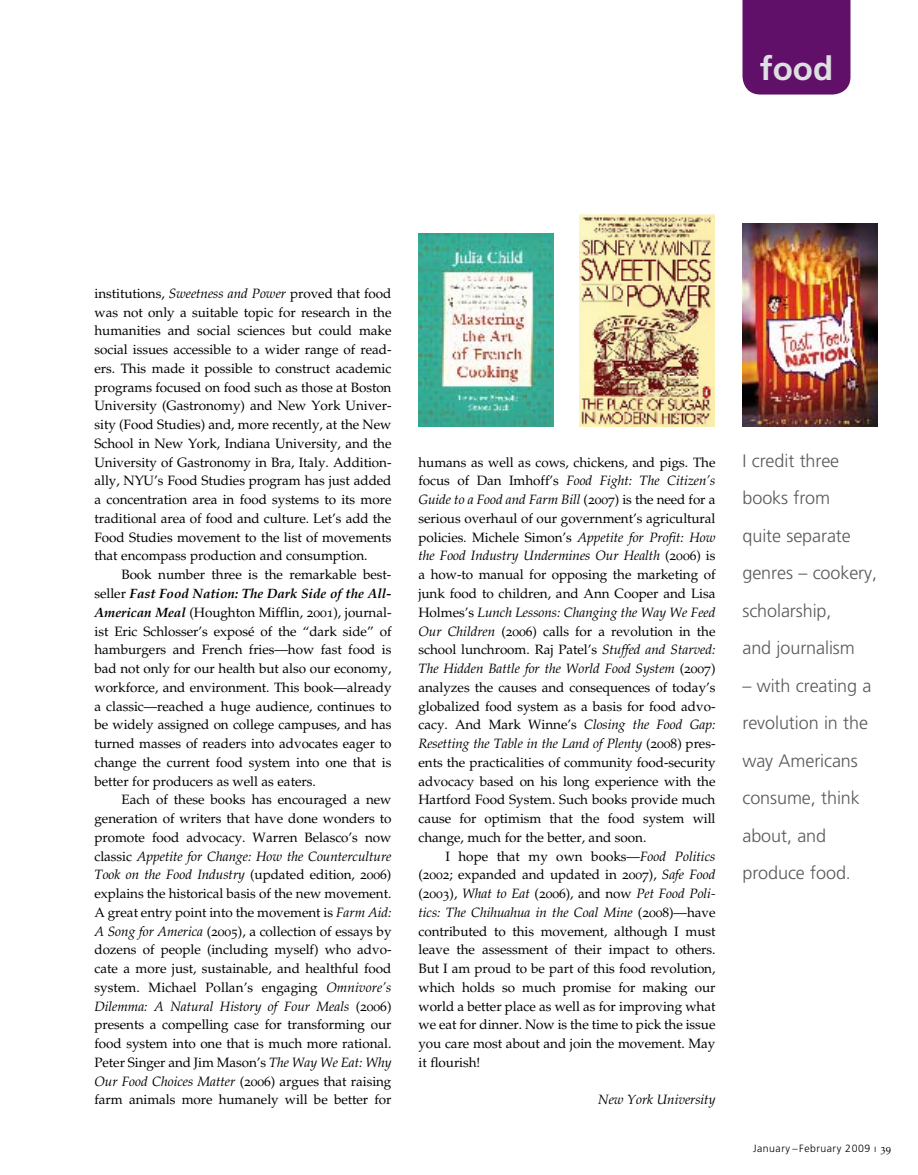
<style>
.page{position:relative;width:918px;height:1175px;background:#fff}
.page>*{position:absolute;margin:0;border:0;box-sizing:border-box;transform-origin:0 0}
.t1{font:700 33px "Frutiger";color:#dddfe1}
.t2{font:300 18px/37.5px "Frutiger";letter-spacing:-.005em;color:#58595b}
.t3{font:13.5px/18.8px "Palatino WLT";letter-spacing:-.005em;color:#000;text-align:justify}
.t4{font:italic 700 13.5px "Palatino";letter-spacing:-.005em;color:#000}
.t5{font:italic 13.5px "Palatino WLT";letter-spacing:-.005em;color:#000}
.t6{font:300 10.5px "Frutiger";letter-spacing:.05em;color:#000}
.s1{font-style:italic}
.s2{font-family:"Palatino WLT";font-weight:400;font-style:normal}
.s3{font-family:"Palatino";font-weight:700;font-style:italic}
.s4{font-family:"Frutiger WLT"}
.s5{font-family:"Palatino WLT";font-weight:400}
</style>
<div class="page">
<div style="left:742px;top:0;width:108px;height:94px;background:#61106a"></div>
<img style="left:742px;top:223px;width:136px;height:203px">
<img style="left:418px;top:233px;width:136px;height:193px">
<img style="left:579px;top:214px;width:135px;height:212px">
<h1 class="t1" style="left:760px;top:49px;width:75px">food</h1>
<p class="t3" style="left:94px;top:285px;width:299px">institutions, <span class="s1">Sweetness and Power</span> proved that food was not only a suitable topic for research in the humanities and social sciences but could make social issues accessible to a wider range of read&shy;ers. This made it possible to construct academic programs focused on food such as those at Boston University (Gastronomy) and New York Univer&shy;sity (Food Studies) and, more recently, at the New School in New York, Indiana University, and the University of Gastronomy in Bra, Italy. Addition&shy;ally, NYU’s Food Studies program has just added a concentration area in food systems to its more traditional area of food and culture. Let’s add the Food Studies movement to the list of movements that encompass production and consumption.</p>
<p class="t3" style="left:121px;top:566px;width:271px">Book number three is the remarkable best-</p>
<p class="t4" style="left:94px;top:585px;width:299px"><span class="s2">seller</span> Fast Food Nation: The Dark Side of the All-</p>
<p class="t3" style="left:94px;top:604px;width:299px"><span class="s3">American Meal</span> (Houghton Mifflin, 2001), journal&shy;ist Eric Schlosser’s exposé of the “dark side” of hamburgers and French fries—how fast food is bad not only for our health but also our economy, workforce, and environment. This book—already a classic—reached a huge audience, continues to be widely assigned on college campuses, and has turned masses of readers into advocates eager to change the current food system into one that is better for producers as well as eaters.</p>
<p class="t3" style="left:94px;top:791px;width:299px;text-indent:27px">Each of these books has encouraged a new generation of writers that have done wonders to promote food advocacy. Warren Belasco’s now classic <span class="s1">Appetite for Change: How the Counterculture Took on the Food Industry</span> (updated edition, 2006) explains the historical basis of the new movement.<br>A great entry point into the movement is <span class="s1">Farm Aid:<br>A Song for America</span> (2005), a collection of essays by dozens of people (including myself) who advo&shy;cate a more just, sustainable, and healthful food system. Michael Pollan’s engaging <span class="s1">Omnivore’s Dilemma: A Natural History of Four Meals</span> (2006) presents a compelling case for transforming our food system into one that is much more rational.<br>Peter Singer and Jim Mason’s <span class="s1">The Way We Eat: Why Our Food Choices Matter</span> (2006) argues that raising farm animals more humanely will be better for</p>
<p class="t3" style="left:418px;top:454px;width:299px">humans as well as cows, chickens, and pigs. The focus of Dan Imhoff’s <span class="s1">Food Fight: The Citizen’s Guide to a Food and Farm Bill</span> (2007) is the need for a serious overhaul of our government’s agricultural policies<span class="s1">.</span> Michele Simon’s <span class="s1">Appetite for Profit: How the Food Industry Undermines Our Health</span> (2006) is a how-to manual for opposing the marketing of junk food to children, and Ann Cooper and Lisa Holmes’s <span class="s1">Lunch Lessons: Changing the Way We Feed Our Children</span> (2006) calls for a revolution in the school lunchroom. Raj Patel’s <span class="s1">Stuffed and Starved:<br>The Hidden Battle for the World Food System</span> (2007) analyzes the causes and consequences of today’s globalized food system as a basis for food advo&shy;cacy. And Mark Winne’s <span class="s1">Closing the Food Gap:<br>Resetting the Table in the Land of Plenty</span> (2008) pres&shy;ents the practicalities of community food-security advocacy based on his long experience with the Hartford Food System. Such books provide much cause for optimism that the food system will change, much for the better, and soon.</p>
<p class="t3" style="left:418px;top:848px;width:299px;text-indent:27px">I hope that my own books—<span class="s1">Food Politics </span>(2002; expanded and updated in 2007), <span class="s1">Safe Food </span>(2003), <span class="s1">What to Eat</span> (2006), and now <span class="s1">Pet Food Poli&shy;tics: The Chihuahua in the Coal Mine</span> (2008)—have contributed to this movement, although I must leave the assessment of their impact to others.<br>But I am proud to be part of this food revolution, which holds so much promise for making our world a better place as well as for improving what we eat for dinner. Now is the time to pick the issue you care most about and join the movement. May it flourish!</p>
<p class="t5" style="left:598px;top:1091px;width:119px">New York University</p>
<h2 class="t2" style="left:742px;top:441px;width:136px">I credit three books from<br>quite separate genres – cookery, scholarship,<br>and journalism</h2>
<h2 class="t2" style="left:742px;top:666px;width:131px">– with creating a revolution in the way Americans consume, think about, and produce food.</h2>
<p class="t6" style="left:753px;top:1142px;width:139px">January –February 2009 <span class="s4">ı</span> <span class="s5">39</span></p>
</div>
